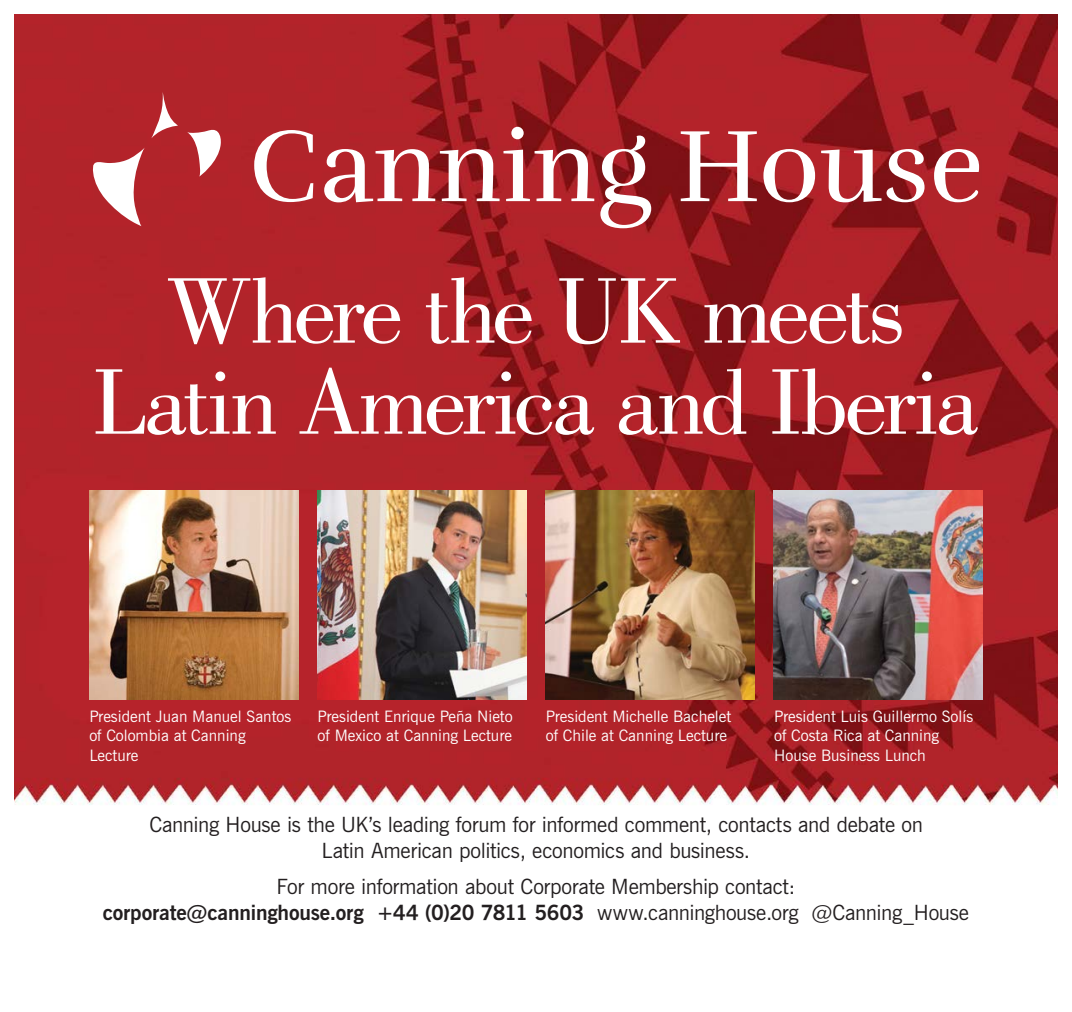
<style>
.page{position:relative;width:1072px;height:1012px;background:#fff}
.page>*{position:absolute;margin:0;border:0;box-sizing:border-box;transform-origin:0 0}
.t1{font:98px/91px "Bodoni BT";letter-spacing:-.04em;color:#fff;text-align:center}
.t2{font:21px/26.2px "News Gothic BT";letter-spacing:-.015em;color:#231f20;text-align:center}
.t3{font:15.75px/19.2px "News Gothic BT";color:#fff}
.s1{font-weight:700}
</style>
<div class="page">
<img style="left:15px;top:15px;width:1042px;height:790px">
<svg style="left:93px;top:147px;width:52px;height:79px"></svg>
<svg style="left:151px;top:92px;width:27px;height:46px"></svg>
<svg style="left:187px;top:129px;width:34px;height:48px"></svg>
<svg style="left:254px;top:130px;width:59px;height:72px"></svg>
<svg style="left:324px;top:127px;width:270px;height:75px"></svg>
<svg style="left:600px;top:136px;width:51px;height:92px"></svg>
<svg style="left:680px;top:131px;width:76px;height:70px"></svg>
<svg style="left:763px;top:149px;width:52px;height:53px"></svg>
<svg style="left:821px;top:149px;width:103px;height:53px"></svg>
<svg style="left:934px;top:149px;width:45px;height:53px"></svg>
<img style="left:89px;top:490px;width:210px;height:209px">
<img style="left:317px;top:490px;width:210px;height:209px">
<img style="left:773px;top:490px;width:209px;height:209px">
<img style="left:545px;top:490px;width:209px;height:209px">
<h1 class="t1" style="left:93px;top:263px;width:887px">Where the UK meets<br>Latin America and Iberia</h1>
<p class="t3" style="left:89px;top:709px;width:203px">President Juan Manuel Santos of Colombia at Canning<br>Lecture</p>
<p class="t3" style="left:317px;top:709px;width:197px">President Enrique Peña Nieto of Mexico at Canning Lecture</p>
<p class="t3" style="left:546px;top:709px;width:187px">President Michelle Bachelet of Chile at Canning Lecture</p>
<p class="t3" style="left:774px;top:709px;width:200px">President Luis Guillermo Solís of Costa Rica at Canning<br>House Business Lunch</p>
<p class="t2" style="left:149px;top:813px;width:775px">Canning House is the UK’s leading forum for informed comment, contacts and debate on<br>Latin American politics, economics and business.</p>
<p class="t2" style="left:103px;top:876px;width:867px">For more information about Corporate Membership contact:<br><span class="s1">corporate@canninghouse.org +44 (0)20 7811 5603</span> www.canninghouse.org @Canning_House</p>
</div>
